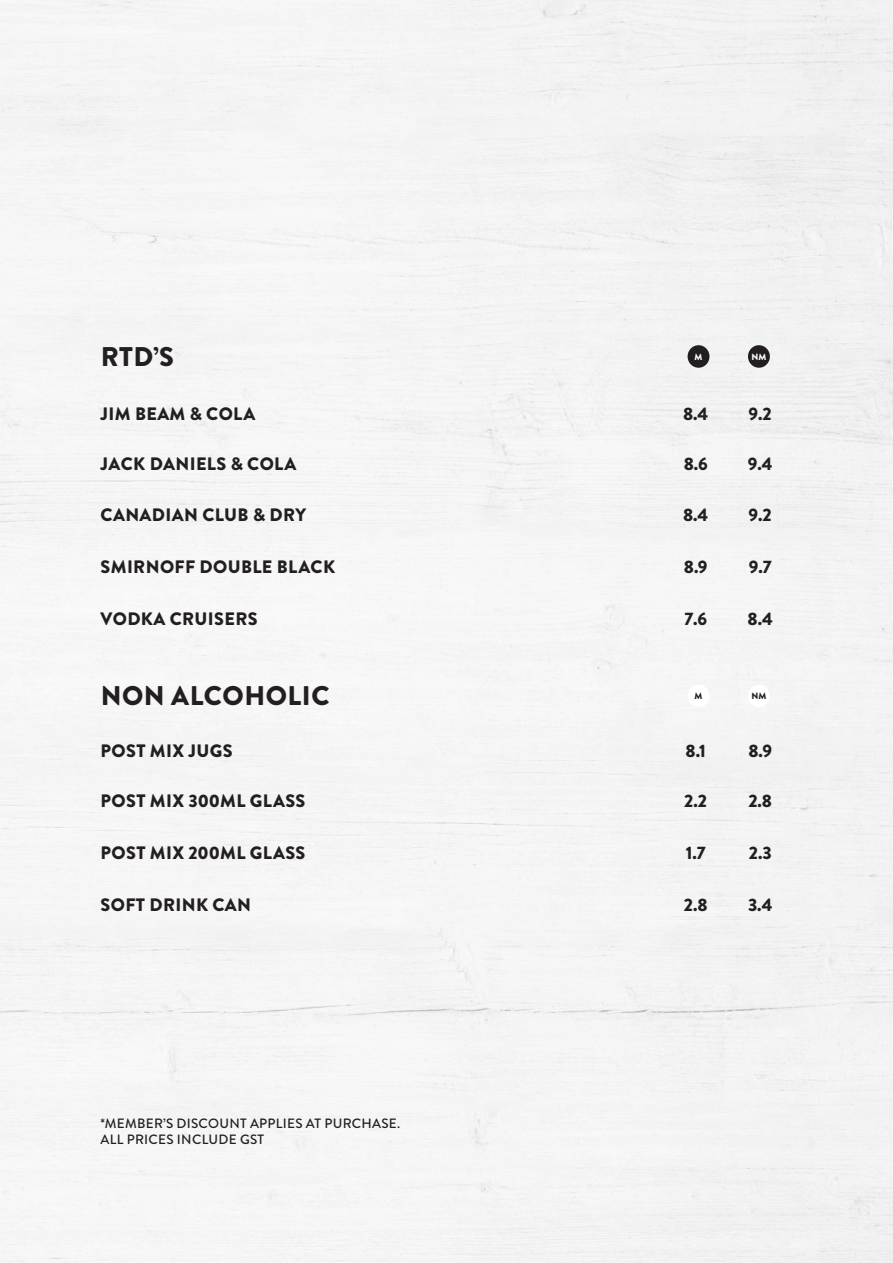
<style>
.page{position:relative;width:893px;height:1263px;background:#f5f5f5}
.page>*{position:absolute;margin:0;border:0;box-sizing:border-box;transform-origin:0 0}
.t1{font:900 27px "Brandon Grotesque";letter-spacing:.02em;color:#231f20}
.t2{font:900 18px "Brandon Grotesque";letter-spacing:.02em;color:#231f20}
.t3{font:500 13.5px/16.2px "Brandon Grotesque";letter-spacing:.02em;color:#231f20}
.t4{font:900 9px "Brandon Grotesque";color:#fff}
.t5{font:900 9px "Brandon Grotesque";color:#231f20}
</style>
<div class="page">
<div style="left:748px;top:345px;width:22px;height:23px;background:#231f20;border-radius:50%"></div>
<div style="left:688px;top:345px;width:21px;height:23px;background:#231f20;border-radius:50%"></div>
<div style="left:748px;top:685px;width:22px;height:22px;background:#fff;border-radius:50%"></div>
<div style="left:688px;top:685px;width:21px;height:22px;background:#fff;border-radius:50%"></div>
<h1 class="t1" style="left:101px;top:337px;width:75px">RTD’S</h1>
<p class="t4" style="left:694px;top:350px;width:9px">M</p>
<p class="t4" style="left:751px;top:350px;width:17px">NM</p>
<p class="t2" style="left:101px;top:401px;width:156px">JIM BEAM &amp; COLA</p>
<p class="t2" style="left:683px;top:401px;width:27px">8.4</p>
<p class="t2" style="left:749px;top:401px;width:25px">9.2</p>
<p class="t2" style="left:101px;top:451px;width:197px">JACK DANIELS &amp; COLA</p>
<p class="t2" style="left:684px;top:451px;width:26px">8.6</p>
<p class="t2" style="left:748px;top:451px;width:26px">9.4</p>
<p class="t2" style="left:101px;top:502px;width:207px">CANADIAN CLUB &amp; DRY</p>
<p class="t2" style="left:683px;top:502px;width:27px">8.4</p>
<p class="t2" style="left:749px;top:502px;width:25px">9.2</p>
<p class="t2" style="left:101px;top:554px;width:236px">SMIRNOFF DOUBLE BLACK</p>
<p class="t2" style="left:684px;top:554px;width:25px">8.9</p>
<p class="t2" style="left:749px;top:554px;width:24px">9.7</p>
<p class="t2" style="left:101px;top:606px;width:158px">VODKA CRUISERS</p>
<p class="t2" style="left:684px;top:606px;width:24px">7.6</p>
<p class="t2" style="left:747px;top:606px;width:27px">8.4</p>
<h1 class="t1" style="left:101px;top:677px;width:230px">NON ALCOHOLIC</h1>
<p class="t5" style="left:694px;top:690px;width:9px">M</p>
<p class="t5" style="left:751px;top:690px;width:17px">NM</p>
<p class="t2" style="left:101px;top:738px;width:134px">POST MIX JUGS</p>
<p class="t2" style="left:685px;top:738px;width:22px">8.1</p>
<p class="t2" style="left:748px;top:738px;width:25px">8.9</p>
<p class="t2" style="left:101px;top:788px;width:206px">POST MIX 300ML GLASS</p>
<p class="t2" style="left:684px;top:788px;width:24px">2.2</p>
<p class="t2" style="left:748px;top:788px;width:25px">2.8</p>
<p class="t2" style="left:101px;top:840px;width:206px">POST MIX 200ML GLASS</p>
<p class="t2" style="left:686px;top:840px;width:22px">1.7</p>
<p class="t2" style="left:749px;top:840px;width:24px">2.3</p>
<p class="t2" style="left:101px;top:892px;width:152px">SOFT DRINK CAN</p>
<p class="t2" style="left:684px;top:892px;width:25px">2.8</p>
<p class="t2" style="left:748px;top:892px;width:26px">3.4</p>
<p class="t3" style="left:100px;top:1115px;width:301px">*MEMBER’S DISCOUNT APPLIES AT PURCHASE.<br>ALL PRICES INCLUDE GST</p>
</div>
